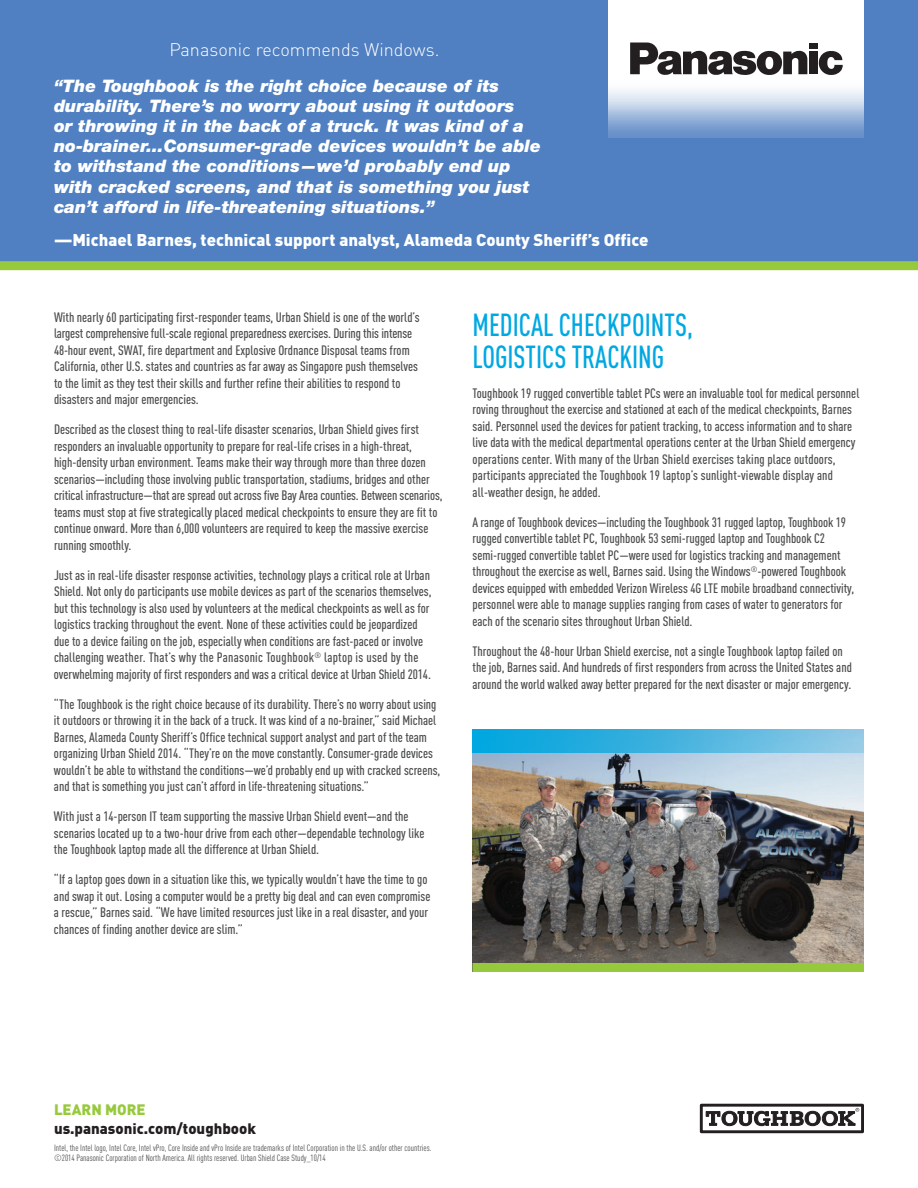
<style>
.page{position:relative;width:918px;height:1188px;background:#fff}
.page>*{position:absolute;margin:0;border:0;box-sizing:border-box;transform-origin:0 0}
.t1{font:500 31.5px/31.5px "DIN Cond";color:#00a8e1;scale:.91 1}
.t2{font:300 18px "DIN";color:#fff}
.t3{font:italic 900 17.25px/20.1px "Helvetica Neue LT Std";color:#fff}
.t4{font:900 16.8px "DIN";color:#fff}
.t5{font:900 15px "DIN";color:#231f20}
.t6{font:900 15px "DIN";color:#97c93c}
.t7{font:500 13.5px/16.5px "DIN Cond";color:#4b4c4d}
.t8{font:9px/10.5px "DIN Cond";color:#4b4c4d}
</style>
<div class="page">
<div style="left:0;top:0;width:918px;height:270px;background:#5080c1"></div>
<div style="left:0;top:261px;width:918px;height:9px;background:#97c93c"></div>
<svg style="left:609px;top:0;width:255px;height:138px;background:#d9e3f1"></svg>
<svg style="left:819px;top:51px;width:24px;height:24px"></svg>
<div style="left:809px;top:43px;width:9px;height:5px;background:#231f20"></div>
<div style="left:809px;top:52px;width:9px;height:22px;background:#231f20"></div>
<svg style="left:630px;top:43px;width:177px;height:32px;background:#858384"></svg>
<div style="left:700px;top:1104px;width:164px;height:29px;border:3px solid #231f20"></div>
<svg style="left:706px;top:1108px;width:153px;height:18px"></svg>
<img style="left:472px;top:753px;width:392px;height:210px">
<div style="left:472px;top:729px;width:392px;height:24px;background:linear-gradient(to right,#00a1dc,#94c8e4)"></div>
<div style="left:472px;top:963px;width:392px;height:9px;background:#97c93c"></div>
<h2 class="t2" style="left:169px;top:38px;width:272px">Panasonic recommends Windows.</h2>
<p class="t3" style="left:54px;top:75px;width:488px">“The Toughbook is the right choice because of its durability. There’s no worry about using it outdoors<br>or throwing it in the back of a truck. It was kind of a no-brainer...Consumer-grade devices wouldn’t be able to withstand the conditions—we’d probably end up with cracked screens, and that is something you just can’t afford in life-threatening situations.”</p>
<p class="t4" style="left:54px;top:229px;width:596px">—Michael Barnes, technical support analyst, Alameda County Sheriff’s Office</p>
<p class="t7" style="left:54px;top:308px;width:367px">With nearly 60 participating first-responder teams, Urban Shield is one of the world’s largest comprehensive full-scale regional preparedness exercises. During this intense 48-hour event, SWAT, fire department and Explosive Ordnance Disposal teams from California, other U.S. states and countries as far away as Singapore push themselves to the limit as they test their skills and further refine their abilities to respond to disasters and major emergencies.</p>
<p class="t7" style="left:54px;top:421px;width:390px">Described as the closest thing to real-life disaster scenarios, Urban Shield gives first responders an invaluable opportunity to prepare for real-life crises in a high-threat, high-density urban environment. Teams make their way through more than three dozen scenarios—including those involving public transportation, stadiums, bridges and other critical infrastructure—that are spread out across five Bay Area counties. Between scenarios, teams must stop at five strategically placed medical checkpoints to ensure they are fit to continue onward. More than 6,000 volunteers are required to keep the massive exercise running smoothly.</p>
<p class="t7" style="left:54px;top:566px;width:379px">Just as in real-life disaster response activities, technology plays a critical role at Urban Shield. Not only do participants use mobile devices as part of the scenarios themselves, but this technology is also used by volunteers at the medical checkpoints as well as for logistics tracking throughout the event. None of these activities could be jeopardized due to a device failing on the job, especially when conditions are fast-paced or involve challenging weather. That’s why the Panasonic Toughbook<sup>®</sup> laptop is used by the overwhelming majority of first responders and was a critical device at Urban Shield 2014.</p>
<p class="t7" style="left:54px;top:695px;width:388px">“The Toughbook is the right choice because of its durability. There’s no worry about using it outdoors or throwing it in the back of a truck. It was kind of a no-brainer,” said Michael Barnes, Alameda County Sheriff’s Office technical support analyst and part of the team organizing Urban Shield 2014. “They’re on the move constantly. Consumer-grade devices wouldn’t be able to withstand the conditions—we’d probably end up with cracked screens, and that is something you just can’t afford in life-threatening situations.”</p>
<p class="t7" style="left:54px;top:808px;width:372px">With just a 14-person IT team supporting the massive Urban Shield event—and the scenarios located up to a two-hour drive from each other—dependable technology like the Toughbook laptop made all the difference at Urban Shield.</p>
<p class="t7" style="left:54px;top:871px;width:378px">“If a laptop goes down in a situation like this, we typically wouldn’t have the time to go and swap it out. Losing a computer would be a pretty big deal and can even compromise a rescue,” Barnes said. “We have limited resources just like in a real disaster, and your chances of finding another device are slim.”</p>
<h1 class="t1" style="left:472px;top:309px;width:244px">MEDICAL CHECKPOINTS,<br>LOGISTICS TRACKING</h1>
<p class="t7" style="left:472px;top:385px;width:388px">Toughbook 19 rugged convertible tablet PCs were an invaluable tool for medical personnel roving throughout the exercise and stationed at each of the medical checkpoints, Barnes said. Personnel used the devices for patient tracking, to access information and to share live data with the medical departmental operations center at the Urban Shield emergency operations center. With many of the Urban Shield exercises taking place outdoors, participants appreciated the Toughbook 19 laptop’s sunlight-viewable display and all-weather design, he added.</p>
<p class="t7" style="left:472px;top:514px;width:383px">A range of Toughbook devices—including the Toughbook 31 rugged laptop, Toughbook 19 rugged convertible tablet PC, Toughbook 53 semi-rugged laptop and Toughbook C2 semi-rugged convertible tablet PC—were used for logistics tracking and management throughout the exercise as well, Barnes said. Using the Windows<sup>®</sup>-powered Toughbook devices equipped with embedded Verizon Wireless 4G LTE mobile broadband connectivity, personnel were able to manage supplies ranging from cases of water to generators for each of the scenario sites throughout Urban Shield.</p>
<p class="t7" style="left:472px;top:643px;width:381px">Throughout the 48-hour Urban Shield exercise, not a single Toughbook laptop failed on the job, Barnes said. And hundreds of first responders from across the United States and around the world walked away better prepared for the next disaster or major emergency.</p>
<p class="t6" style="left:54px;top:1099px;width:93px">LEARN MORE</p>
<p class="t5" style="left:54px;top:1119px;width:203px">us.panasonic.com/toughbook</p>
<p class="t8" style="left:54px;top:1142px;width:379px">Intel, the Intel logo, Intel Core, Intel vPro, Core Inside and vPro Inside are trademarks of Intel Corporation in the U.S. and/or other countries. ©2014 Panasonic Corporation of North America. All rights reserved. Urban Shield Case Study_10/14</p>
</div>
